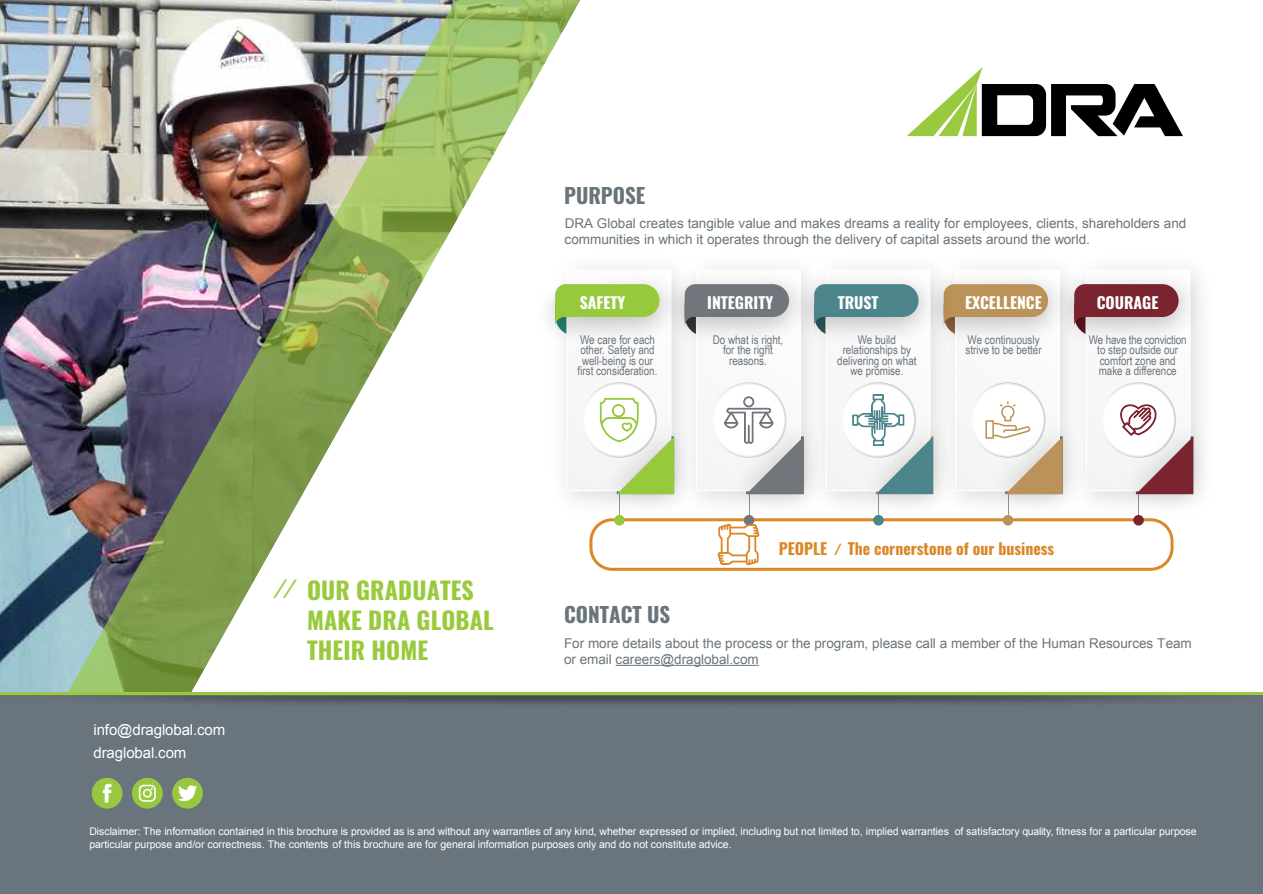
<style>
.page{position:relative;width:1263px;height:894px;background:#fff}
.page>*{position:absolute;margin:0;border:0;box-sizing:border-box;transform-origin:0 0}
.t1{font:700 24px/30px "Oswald";letter-spacing:.005em;color:#99ca3c}
.t2{font:700 21px "Oswald";color:#6a747b}
.t3{font:700 15.75px "Oswald";color:#fff}
.t4{font:700 15.75px "Oswald";color:#db8727}
.t5{font:15px/23.1px "Arial";letter-spacing:-.005em;color:#fff}
.t6{font:13.5px/16.2px "Arial";color:#6a747b}
.t7{font:12px/10.5px "Arial Narrow";color:#6a737b;text-align:center}
.t8{font:10.5px/12.6px "Arial";letter-spacing:-.01em;color:#fff}
.s1{font-style:italic;font-size:22.8px}
.s2{font-family:"Arial";font-style:italic}
</style>
<div class="page">
<img style="left:0;top:0;width:64px;height:692px">
<img style="left:64px;top:0;width:516px;height:692px">
<div style="left:0;top:693px;width:1263px;height:200px;background:#69747c"></div>
<img style="left:0;top:694px;width:1263px;height:10px">
<hr style="left:0;top:692px;width:1263px;height:2px;background:#9aca3c">
<svg style="left:616px;top:664px;width:143px;height:1px"></svg>
<svg style="left:907px;top:67px;width:276px;height:69px"></svg>
<div style="left:589px;top:518px;width:585px;height:52px;border:3px solid #db8727;border-radius:21px"></div>
<img style="left:516px;top:220px;width:77px;height:330px">
<img style="left:501px;top:236px;width:129px;height:141px">
<img style="left:560px;top:494px;width:85px;height:51px">
<div style="left:614px;top:515px;width:11px;height:10px;background:#97c93d;border-radius:50%"></div>
<img style="left:988px;top:494px;width:47px;height:32px">
<div style="left:1003px;top:515px;width:10px;height:10px;background:#bb9359;border-radius:50%"></div>
<img style="left:1035px;top:377px;width:166px;height:173px">
<img style="left:1078px;top:379px;width:126px;height:166px">
<div style="left:1133px;top:515px;width:11px;height:10px;background:#79242f;border-radius:50%"></div>
<img style="left:645px;top:377px;width:43px;height:145px">
<img style="left:630px;top:267px;width:129px;height:110px">
<img style="left:688px;top:494px;width:86px;height:29px">
<div style="left:744px;top:515px;width:10px;height:10px;background:#71757c;border-radius:50%"></div>
<img style="left:774px;top:267px;width:214px;height:255px">
<img style="left:759px;top:267px;width:215px;height:110px">
<img style="left:819px;top:379px;width:167px;height:147px">
<div style="left:873px;top:515px;width:11px;height:10px;background:#4d858c;border-radius:50%"></div>
<svg style="left:685px;top:269px;width:119px;height:225px"></svg>
<svg style="left:1074px;top:269px;width:119px;height:225px"></svg>
<svg style="left:555px;top:269px;width:119px;height:225px"></svg>
<svg style="left:814px;top:269px;width:119px;height:225px"></svg>
<svg style="left:944px;top:269px;width:119px;height:225px"></svg>
<svg style="left:717px;top:523px;width:43px;height:42px"></svg>
<div style="left:92px;top:777px;width:31px;height:31px;background:#97c83f;border-radius:50%"></div>
<svg style="left:103px;top:783px;width:8px;height:19px"></svg>
<div style="left:172px;top:777px;width:31px;height:31px;background:#97c83f;border-radius:50%"></div>
<svg style="left:178px;top:785px;width:19px;height:16px"></svg>
<div style="left:132px;top:777px;width:31px;height:31px;background:#97c83f;border-radius:50%"></div>
<svg style="left:139px;top:784px;width:17px;height:17px"></svg>
<h2 class="t2" style="left:564px;top:184px;width:83px">PURPOSE</h2>
<p class="t6" style="left:565px;top:215px;width:623px">DRA Global creates tangible value and makes dreams a reality for employees, clients, shareholders and communities in which it operates through the delivery of capital assets around the world.</p>
<h3 class="t3" style="left:580px;top:294px;width:47px">SAFETY</h3>
<h3 class="t3" style="left:707px;top:294px;width:67px">INTEGRITY</h3>
<h3 class="t3" style="left:838px;top:294px;width:42px">TRUST</h3>
<h3 class="t3" style="left:965px;top:294px;width:78px">EXCELLENCE</h3>
<h3 class="t3" style="left:1097px;top:294px;width:63px">COURAGE</h3>
<p class="t7" style="left:713px;top:334px;width:72px">Do what is right, for the right reasons.</p>
<p class="t7" style="left:837px;top:334px;width:81px">We build relationships by delivering on what we promise.</p>
<p class="t7" style="left:966px;top:334px;width:78px;text-align:left">We continuously strive to be better</p>
<p class="t7" style="left:1089px;top:334px;width:99px">We have the conviction to step outside our comfort zone and make a difference</p>
<p class="t7" style="left:578px;top:334px;width:81px">We care for each other. Safety and well-being is our first consideration.</p>
<h3 class="t5" style="left:93px;top:718px;width:133px">info@draglobal.com draglobal.com</h3>
<h1 class="t1" style="left:307px;top:576px;width:188px;text-indent:-34px"><span class="s1">//</span> OUR GRADUATES<br>MAKE DRA GLOBAL<br>THEIR HOME</h1>
<h3 class="t4" style="left:779px;top:540px;width:277px">PEOPLE <span class="s2">/</span> The cornerstone of our business</h3>
<h2 class="t2" style="left:564px;top:602px;width:108px">CONTACT US</h2>
<p class="t6" style="left:564px;top:634px;width:629px">For more details about the process or the program, please call a member of the Human Resources Team or email careers@draglobal.com</p>
<p class="t8" style="left:89px;top:825px;width:1109px">Disclaimer: The information contained in this brochure is provided as is and without any warranties of any kind, whether expressed or implied, including but not limited to, implied warranties of satisfactory quality, fitness for a particular purpose particular purpose and/or correctness. The contents of this brochure are for general information purposes only and do not constitute advice.</p>
</div>
